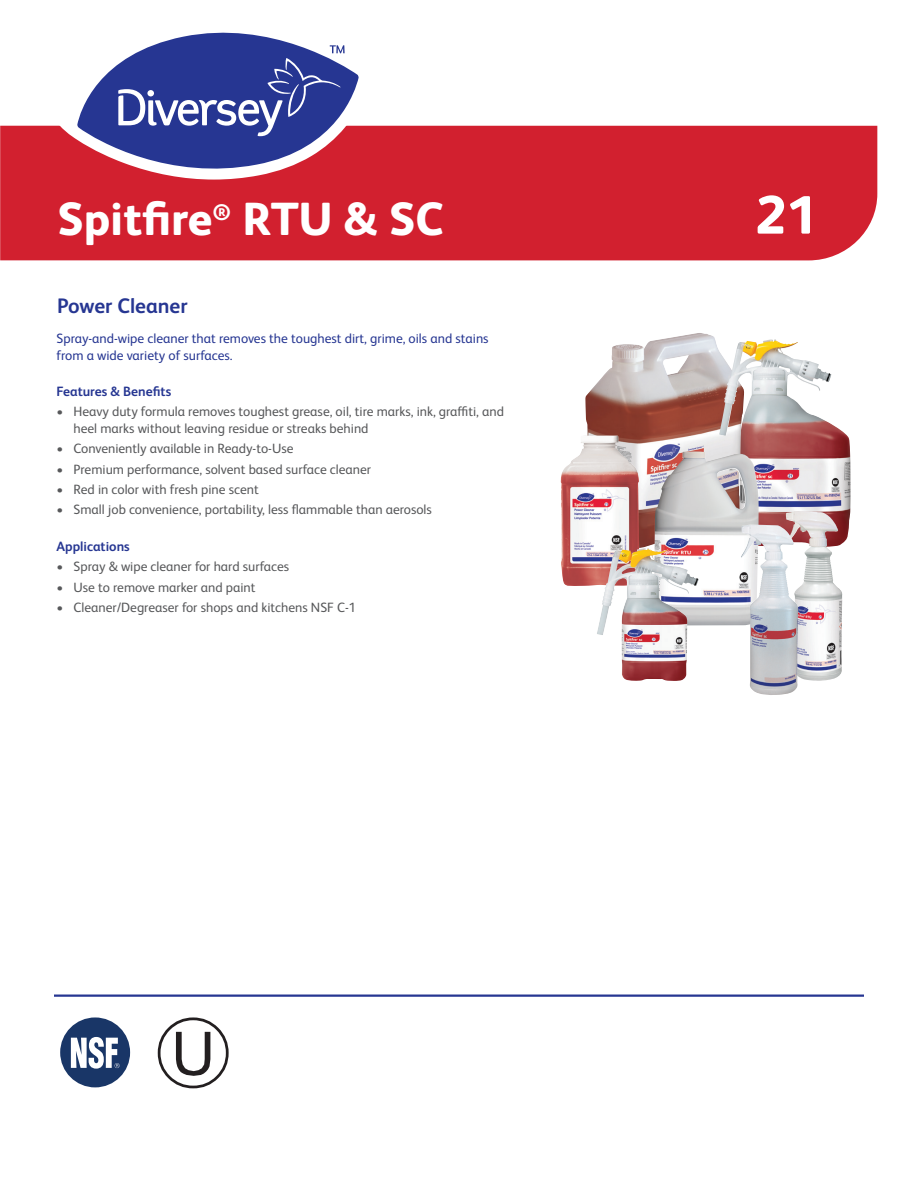
<style>
.page{position:relative;width:918px;height:1188px;background:#fff}
.page>*{position:absolute;margin:0;border:0;box-sizing:border-box;transform-origin:0 0}
.t1{font:800 54px "FS Albert Pro";color:#fff}
.t2{font:800 46.5px "FS Albert Pro";color:#fff}
.t3{font:700 21px "FS Albert Pro";color:#263692}
.t4{font:13.5px/16.2px "FS Albert Pro";color:#57585a}
.t5{font:13.5px/16.2px "FS Albert Pro";color:#263692}
.t6{font:700 13.5px "FS Albert Pro";color:#263692}
</style>
<div class="page">
<div style="left:0;top:126px;width:877px;height:134px;background:#d2202f"></div>
<hr style="left:54px;top:995px;width:810px;height:2px;background:#263692">
<div style="left:60px;top:1017px;width:70px;height:70px;background:#193667;border-radius:50%"></div>
<svg style="left:71px;top:1037px;width:49px;height:32px"></svg>
<img style="left:585px;top:333px;width:134px;height:215px">
<img style="left:561px;top:436px;width:79px;height:150px">
<img style="left:719px;top:339px;width:132px;height:205px">
<img style="left:654px;top:451px;width:105px;height:175px">
<img style="left:785px;top:511px;width:57px;height:170px">
<img style="left:597px;top:548px;width:102px;height:133px">
<img style="left:741px;top:526px;width:57px;height:169px">
<svg style="left:158px;top:1017px;width:71px;height:71px"></svg>
<svg style="left:57px;top:125px;width:317px;height:55px;fill:#d2202f"></svg>
<svg style="left:77px;top:32px;width:282px;height:149px"></svg>
<svg style="left:118px;top:45px;width:227px;height:91px"></svg>
<h2 class="t2" style="left:57px;top:182px;width:388px">Spitfire<sup>®</sup> RTU &amp; SC</h2>
<h3 class="t3" style="left:57px;top:291px;width:132px">Power Cleaner</h3>
<p class="t5" style="left:57px;top:330px;width:434px">Spray-and-wipe cleaner that removes the toughest dirt, grime, oils and stains from a wide variety of surfaces.</p>
<p class="t6" style="left:57px;top:382px;width:116px">Features &amp; Benefits</p>
<p class="t4" style="left:74px;top:403px;width:432px;text-indent:-17px">• Heavy duty formula removes toughest grease, oil, tire marks, ink, graffiti, and heel marks without leaving residue or streaks behind</p>
<p class="t4" style="left:57px;top:439px;width:239px">• Conveniently available in Ready-to-Use</p>
<p class="t4" style="left:57px;top:460px;width:316px">• Premium performance, solvent based surface cleaner</p>
<p class="t4" style="left:57px;top:480px;width:204px">• Red in color with fresh pine scent</p>
<p class="t4" style="left:57px;top:501px;width:377px">• Small job convenience, portability, less flammable than aerosols</p>
<p class="t6" style="left:57px;top:537px;width:75px">Applications</p>
<p class="t4" style="left:57px;top:558px;width:234px">• Spray &amp; wipe cleaner for hard surfaces</p>
<p class="t4" style="left:57px;top:578px;width:201px">• Use to remove marker and paint</p>
<p class="t4" style="left:57px;top:598px;width:301px">• Cleaner/Degreaser for shops and kitchens NSF C-1</p>
<h1 class="t1" style="left:756px;top:173px;width:63px">21</h1>
</div>
